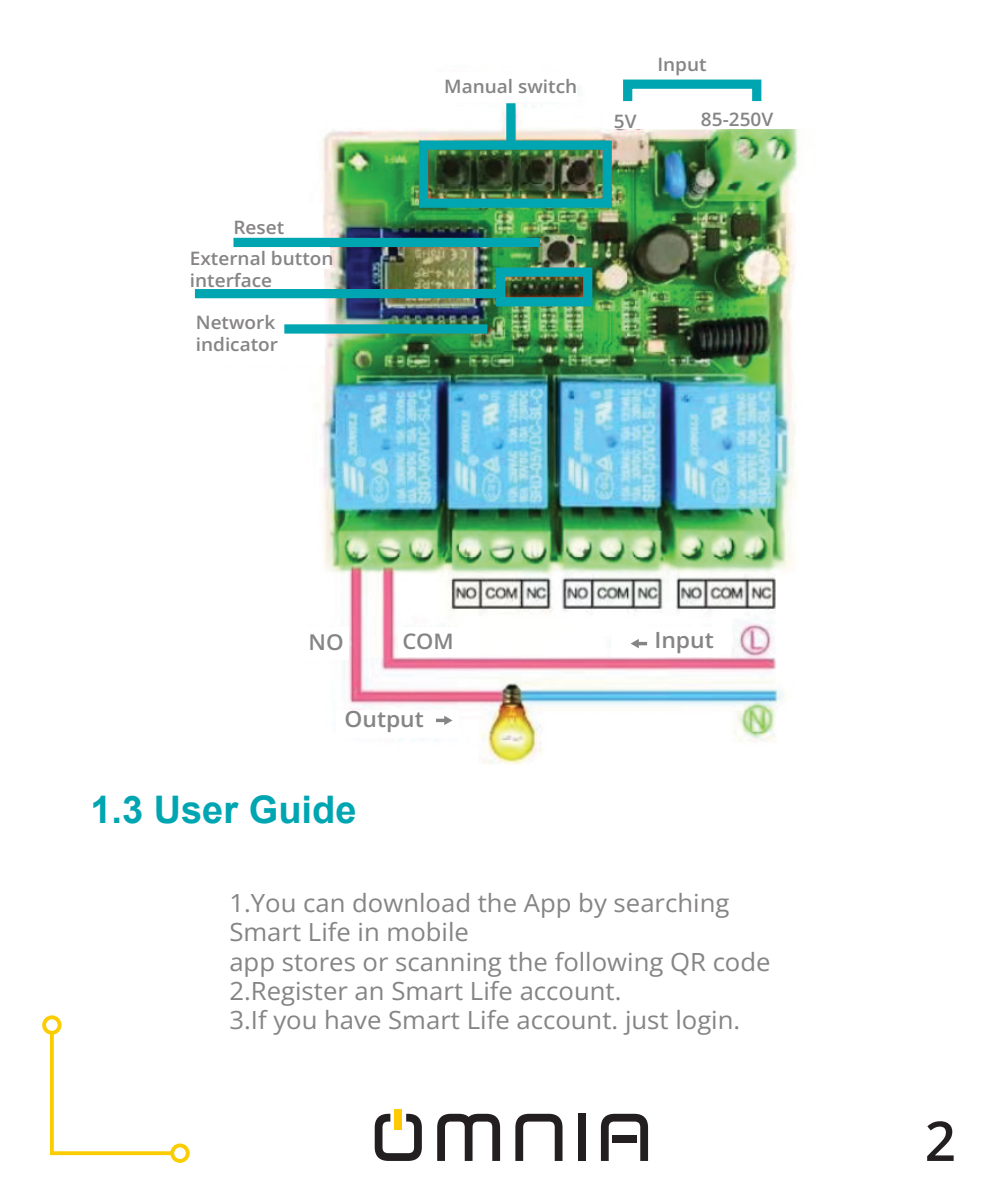
<style>
.page{position:relative;width:1000px;height:1200px;background:#fff}
.page>*{position:absolute;margin:0;border:0;box-sizing:border-box;transform-origin:0 0}
.t1{font:600 54.8px "Open Sans";color:#231f20}
.t2{font:700 38px "Arial";color:#00a5b2}
.t3{font:25px/29.2px "Open Sans";color:#868484}
.t4{font:600 22.3px "Open Sans";color:#868484}
.t5{font:600 22.2px "Open Sans";color:#868484}
.t6{font:600 21.8px "Open Sans";color:#868484}
.t7{font:600 21.4px "Open Sans";color:#868484}
.t8{font:600 18.5px/30.6px "Open Sans";color:#868484;text-align:center}
</style>
<div class="page">
<div style="left:42px;top:1015px;width:20px;height:20px;border:4px solid #fbcd00;border-radius:50%"></div>
<svg style="left:48px;top:1029px;width:128px;height:128px"></svg>
<div style="left:170px;top:1144px;width:20px;height:19px;border:4px solid #fbcd00;border-radius:50%"></div>
<svg style="left:437px;top:1114px;width:63px;height:47px"></svg>
<svg style="left:515px;top:1114px;width:48px;height:47px"></svg>
<div style="left:578px;top:1114px;width:8px;height:47px;background:#231f20"></div>
<svg style="left:601px;top:1114px;width:47px;height:47px"></svg>
<div style="left:612px;top:1135px;width:25px;height:8px;background:#231f20"></div>
<svg style="left:375px;top:1114px;width:47px;height:47px"></svg>
<div style="left:395px;top:1109px;width:7px;height:21px;background:#ffc905"></div>
<img style="left:322px;top:87px;width:477px;height:678px">
<div style="left:611px;top:627px;width:106px;height:30px;background:#fff"></div>
<div style="left:398px;top:627px;width:71px;height:30px;background:#fff"></div>
<div style="left:301px;top:627px;width:47px;height:33px;background:#fff"></div>
<div style="left:337px;top:710px;width:122px;height:28px;background:#fff"></div>
<svg style="left:194px;top:203px;width:137px;height:162px"></svg>
<div style="left:434px;top:72px;width:143px;height:29px;background:#fff"></div>
<div style="left:604px;top:42px;width:214px;height:87px;background:#fff"></div>
<svg style="left:436px;top:716px;width:16px;height:9px"></svg>
<svg style="left:631px;top:639px;width:16px;height:9px"></svg>
<div style="left:419px;top:140px;width:193px;height:68px;border:9px solid #00a5b2"></div>
<div style="left:496px;top:268px;width:96px;height:38px;border:9px solid #00a5b2"></div>
<div style="left:623px;top:80px;width:138px;height:26px;border:9px solid #00a5b2"></div>
<div style="left:506px;top:103px;width:10px;height:39px;background:#00a5b2"></div>
<div style="left:233px;top:238px;width:307px;height:9px;background:#00a5b2"></div>
<div style="left:195px;top:289px;width:304px;height:9px;background:#00a5b2"></div>
<div style="left:284px;top:324px;width:203px;height:10px;background:#00a5b2"></div>
<p class="t8" style="left:190px;top:212px;width:145px">Reset<br>External button</p>
<p class="t8" style="left:190px;top:264px;width:84px">interface</p>
<p class="t8" style="left:196px;top:310px;width:84px;line-height:22.4px;text-align:left">Network indicator</p>
<p class="t8" style="left:444px;top:70px;width:135px">Manual switch</p>
<p class="t8" style="left:657px;top:49px;width:51px">Input</p>
<p class="t8" style="left:614px;top:106px;width:24px">5V</p>
<p class="t8" style="left:701px;top:103px;width:74px">85-250V</p>
<p class="t6" style="left:309px;top:627px;width:37px">NO</p>
<p class="t7" style="left:402px;top:627px;width:53px">COM</p>
<p class="t5" style="left:344px;top:704px;width:81px">Output</p>
<h2 class="t2" style="left:90px;top:784px;width:268px">1.3 User Guide</h2>
<p class="t4" style="left:654px;top:625px;width:61px">Input</p>
<p class="t3" style="left:229px;top:888px;width:543px">1.You can download the App by searching Smart Life in mobile<br>app stores or scanning the following QR code 2.Register an Smart Life account.<br>3.If you have Smart Life account. just login.</p>
<h1 class="t1" style="left:925px;top:1103px;width:33px">2</h1>
</div>
